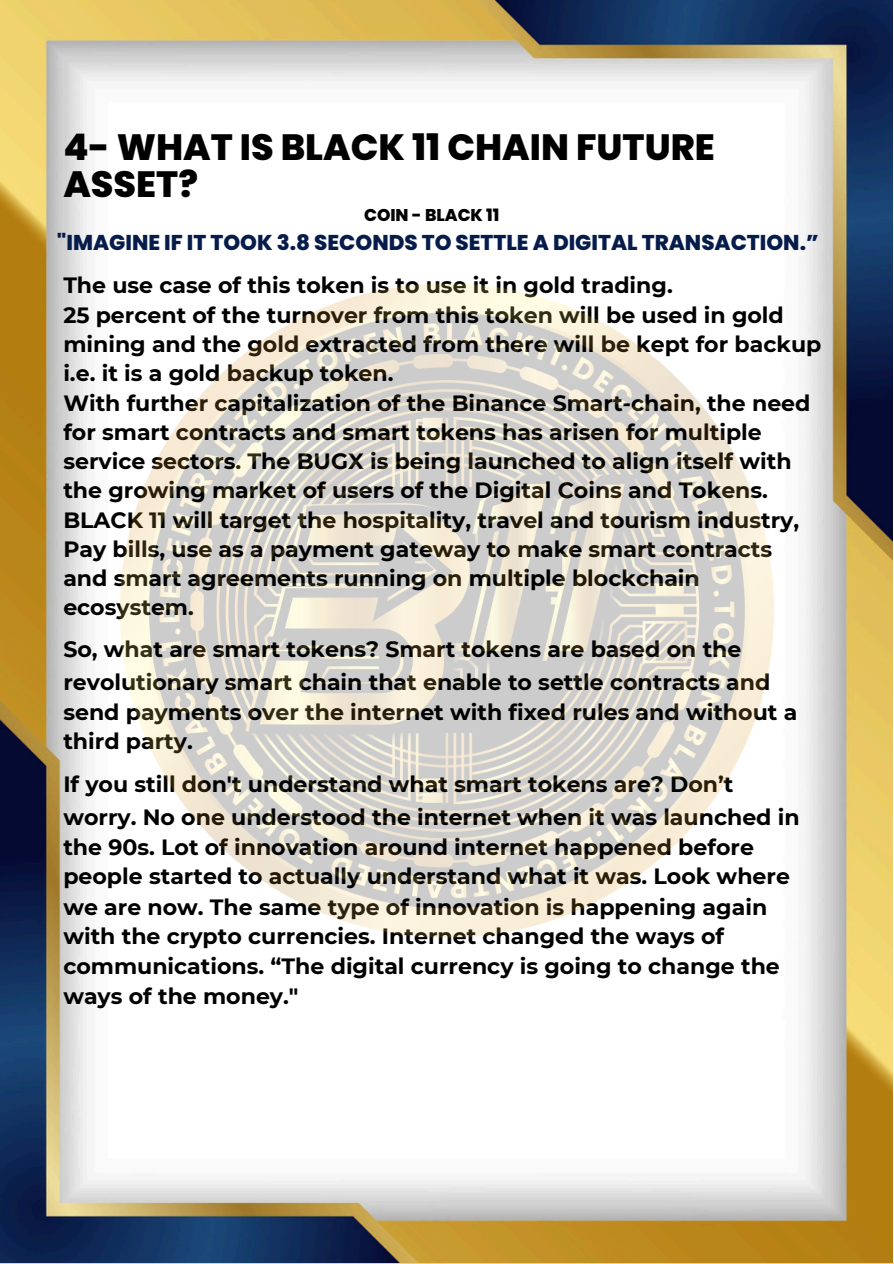
<style>
.page{position:relative;width:894px;height:1264px;background:#fff}
.page>*{position:absolute;margin:0;border:0;box-sizing:border-box;transform-origin:0 0}
.t1{font:800 36.6px/37.2px "Poppins";color:#000}
.t2{font:700 22.05px/29.2px "Montserrat";color:#000}
.t3{font:800 21.45px "Poppins";color:#061c4b}
.t4{font:800 16.95px "Poppins";color:#000}
</style>
<div class="page">
<img style="left:0;top:0;width:892px;height:1262px">
<img style="left:108px;top:277px;width:676px;height:668px">
<p class="t1" style="left:63px;top:128px;width:653px">4- WHAT IS BLACK 11 CHAIN FUTURE<br>ASSET?</p>
<h2 class="t3" style="left:57px;top:228px;width:763px">"IMAGINE IF IT TOOK 3.8 SECONDS TO SETTLE A DIGITAL TRANSACTION.”</h2>
<h3 class="t4" style="left:364px;top:203px;width:137px">COIN - BLACK 11</h3>
<p class="t2" style="left:63px;top:271px;width:759px">The use case of this token is to use it in gold trading.<br>25 percent of the turnover from this token will be used in gold mining and the gold extracted from there will be kept for backup i.e. it is a gold backup token.<br>With further capitalization of the Binance Smart-chain, the need for smart contracts and smart tokens has arisen for multiple service sectors. The BUGX is being launched to align itself with the growing market of users of the Digital Coins and Tokens.<br>BLACK 11 will target the hospitality, travel and tourism industry, Pay bills, use as a payment gateway to make smart contracts and smart agreements running on multiple blockchain ecosystem.</p>
<p class="t2" style="left:63px;top:632px;width:708px;line-height:32.7px">So, what are smart tokens? Smart tokens are based on the revolutionary smart chain that enable to settle contracts and</p>
<p class="t2" style="left:63px;top:697px;width:735px">send payments over the internet with fixed rules and without a third party.</p>
<h1 class="t2" style="left:63px;top:767px;width:737px;line-height:32.7px">If you still don't understand what smart tokens are? Don’t worry. No one understood the internet when it was launched in</h1>
<h1 class="t2" style="left:63px;top:832px;width:728px;line-height:29.7px">the 90s. Lot of innovation around internet happened before people started to actually understand what it was. Look where we are now. The same type of innovation is happening again with the crypto currencies. Internet changed the ways of communications. “The digital currency is going to change the ways of the money."</h1>
</div>
